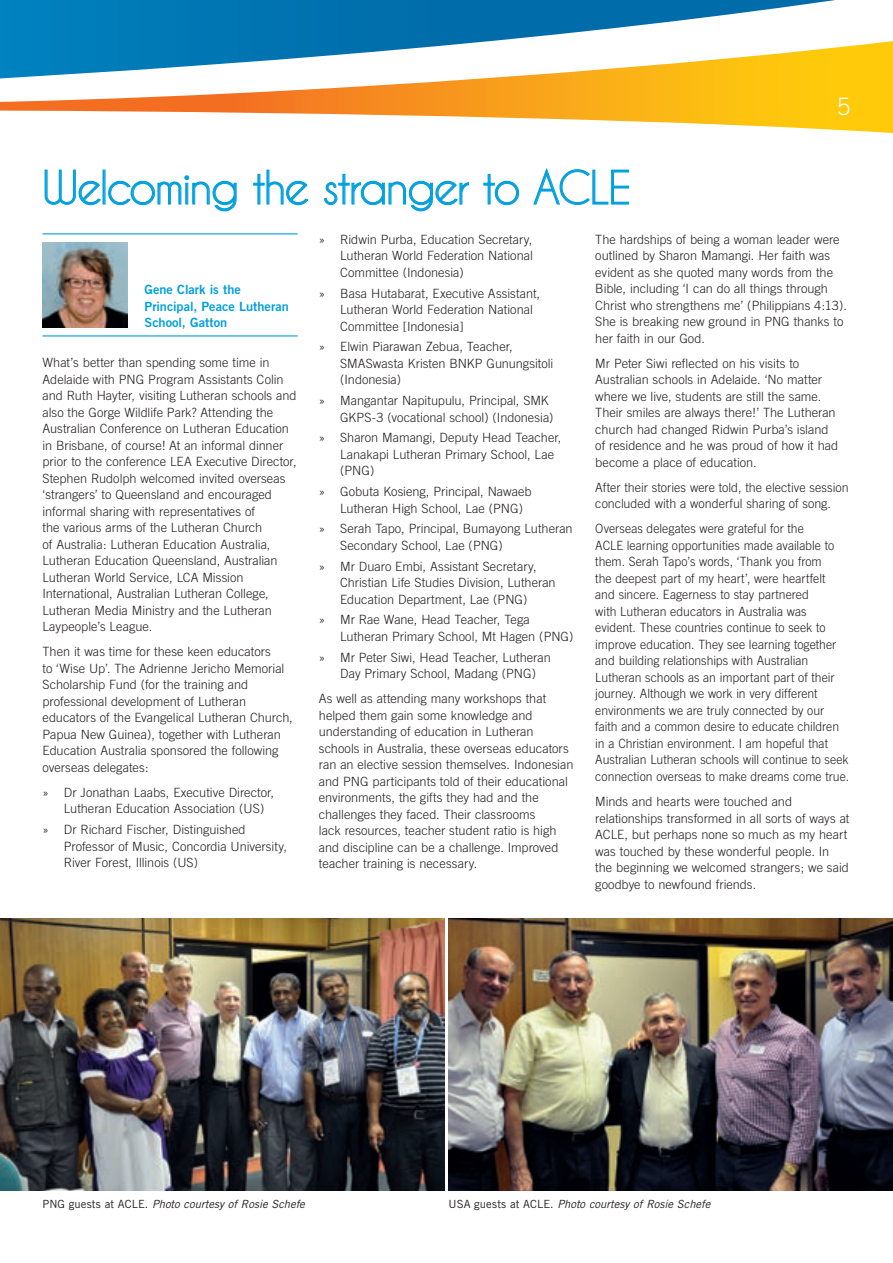
<style>
.page{position:relative;width:893px;height:1263px;background:#fff}
.page>*{position:absolute;margin:0;border:0;box-sizing:border-box;transform-origin:0 0}
.t1{font:43.5px "Caviar Dreams";letter-spacing:-.045em;color:#00a0df}
.t2{font:300 24px "Trade Gothic";color:#fff}
.t3{font:300 12.75px/16.5px "Trade Gothic";color:#231f20}
.t4{font:300 12.75px/16.5px "Trade Gothic";color:#231f20;scale:.96 1}
.t5{font:12.75px/16.5px "Trade Gothic Bold Two";color:#00a0df}
.t6{font:italic 11.25px "Trade Gothic";letter-spacing:-.005em;color:#231f20}
.s1{font-style:normal}
</style>
<div class="page">
<svg style="left:44px;top:169px;width:57px;height:36px"></svg>
<svg style="left:108px;top:175px;width:129px;height:37px"></svg>
<svg style="left:253px;top:169px;width:56px;height:36px"></svg>
<svg style="left:324px;top:174px;width:145px;height:38px"></svg>
<svg style="left:483px;top:174px;width:36px;height:31px"></svg>
<svg style="left:533px;top:168px;width:96px;height:37px"></svg>
<hr style="left:43px;top:233px;width:255px;height:1px;background:#00a0df">
<hr style="left:43px;top:335px;width:255px;height:1px;background:#00a0df">
<img style="left:43px;top:242px;width:85px;height:85px">
<img style="left:0;top:918px;width:444px;height:273px">
<img style="left:449px;top:918px;width:444px;height:273px">
<svg style="left:0;top:110px;width:893px;height:24px"></svg>
<svg style="left:0;top:0;width:893px;height:110px"></svg>
<h2 class="t2" style="left:837px;top:92px;width:15px">5</h2>
<h1 class="t1" style="left:43px;top:164px;width:590px">Welcoming the stranger to ACLE</h1>
<p class="t3" style="left:595px;top:231px;width:253px">The hardships of being a woman leader were outlined by Sharon Mamangi. Her faith was evident as she quoted many words from the Bible, including ‘I can do all things through Christ who strengthens me’ (Philippians 4:13).<br>She is breaking new ground in PNG thanks to her faith in our God.</p>
<p class="t3" style="left:595px;top:355px;width:244px">Mr Peter Siwi reflected on his visits to Australian schools in Adelaide. ‘No matter where we live, students are still the same.<br>Their smiles are always there!’ The Lutheran church had changed Ridwin Purba’s island of residence and he was proud of how it had become a place of education.</p>
<p class="t3" style="left:595px;top:479px;width:255px">After their stories were told, the elective session concluded with a wonderful sharing of song.</p>
<p class="t4" style="left:595px;top:520px;width:266px">Overseas delegates were grateful for the<br>ACLE learning opportunities made available to them. Serah Tapo’s words, ‘Thank you from<br>the deepest part of my heart’, were heartfelt<br>and sincere. Eagerness to stay partnered<br>with Lutheran educators in Australia was evident. These countries continue to seek to improve education. They see learning together and building relationships with Australian Lutheran schools as an important part of their journey. Although we work in very different environments we are truly connected by our faith and a common desire to educate children in a Christian environment. I am hopeful that Australian Lutheran schools will continue to seek connection overseas to make dreams come true.</p>
<p class="t3" style="left:595px;top:793px;width:256px">Minds and hearts were touched and relationships transformed in all sorts of ways at ACLE, but perhaps none so much as my heart was touched by these wonderful people. In the beginning we welcomed strangers; we said goodbye to newfound friends.</p>
<p class="t3" style="left:340px;top:231px;width:194px;text-align:justify;text-indent:-21px">» Ridwin Purba, Education Secretary, Lutheran World Federation National Committee (Indonesia)</p>
<p class="t3" style="left:340px;top:285px;width:202px;text-indent:-21px">» Basa Hutabarat, Executive Assistant,<br>Lutheran World Federation National<br>Committee [Indonesia]</p>
<p class="t3" style="left:340px;top:338px;width:215px;text-indent:-21px">» Elwin Piarawan Zebua, Teacher,<br>SMASwasta Kristen BNKP Gunungsitoli (Indonesia)</p>
<p class="t3" style="left:340px;top:392px;width:215px;text-indent:-21px">» Mangantar Napitupulu, Principal, SMK<br>GKPS-3 (vocational school) (Indonesia)</p>
<p class="t3" style="left:340px;top:429px;width:223px;text-indent:-21px">» Sharon Mamangi, Deputy Head Teacher,<br>Lanakapi Lutheran Primary School, Lae (PNG)</p>
<p class="t3" style="left:340px;top:483px;width:193px;text-indent:-21px">» Gobuta Kosieng, Principal, Nawaeb<br>Lutheran High School, Lae (PNG)</p>
<p class="t3" style="left:340px;top:520px;width:234px;text-indent:-21px">» Serah Tapo, Principal, Bumayong Lutheran<br>Secondary School, Lae (PNG)</p>
<p class="t3" style="left:340px;top:558px;width:217px;text-indent:-21px">» Mr Duaro Embi, Assistant Secretary,<br>Christian Life Studies Division, Lutheran<br>Education Department, Lae (PNG)</p>
<p class="t3" style="left:340px;top:611px;width:235px;text-indent:-21px">» Mr Rae Wane, Head Teacher, Tega<br>Lutheran Primary School, Mt Hagen (PNG)</p>
<p class="t3" style="left:319px;top:649px;width:233px;text-align:center">» Mr Peter Siwi, Head Teacher, Lutheran<br>Day Primary School, Madang (PNG)</p>
<p class="t3" style="left:319px;top:690px;width:256px">As well as attending many workshops that helped them gain some knowledge and understanding of education in Lutheran schools in Australia, these overseas educators ran an elective session themselves. Indonesian and PNG participants told of their educational environments, the gifts they had and the challenges they faced. Their classrooms<br>lack resources, teacher student ratio is high and discipline can be a challenge. Improved teacher training is necessary.</p>
<p class="t5" style="left:145px;top:281px;width:146px">Gene Clark is the<br>Principal, Peace Lutheran<br>School, Gatton</p>
<p class="t3" style="left:43px;top:354px;width:256px">What’s better than spending some time in Adelaide with PNG Program Assistants Colin and Ruth Hayter, visiting Lutheran schools and also the Gorge Wildlife Park? Attending the Australian Conference on Lutheran Education in Brisbane, of course! At an informal dinner prior to the conference LEA Executive Director, Stephen Rudolph welcomed invited overseas ‘strangers’ to Queensland and encouraged informal sharing with representatives of<br>the various arms of the Lutheran Church<br>of Australia: Lutheran Education Australia, Lutheran Education Queensland, Australian Lutheran World Service, LCA Mission International, Australian Lutheran College, Lutheran Media Ministry and the Lutheran Laypeople’s League.</p>
<p class="t3" style="left:43px;top:643px;width:252px">Then it was time for these keen educators<br>to ‘Wise Up’. The Adrienne Jericho Memorial Scholarship Fund (for the training and professional development of Lutheran educators of the Evangelical Lutheran Church, Papua New Guinea), together with Lutheran Education Australia sponsored the following overseas delegates:</p>
<p class="t3" style="left:64px;top:784px;width:212px;text-indent:-21px">» Dr Jonathan Laabs, Executive Director,<br>Lutheran Education Association (US)</p>
<p class="t3" style="left:64px;top:821px;width:225px;text-indent:-21px">» Dr Richard Fischer, Distinguished<br>Professor of Music, Concordia University,<br>River Forest, Illinois (US)</p>
<p class="t6" style="left:43px;top:1197px;width:264px"><span class="s1">PNG guests at ACLE.</span> Photo courtesy of Rosie Schefe</p>
<p class="t6" style="left:449px;top:1197px;width:263px"><span class="s1">USA guests at ACLE.</span> Photo courtesy of Rosie Schefe</p>
</div>
